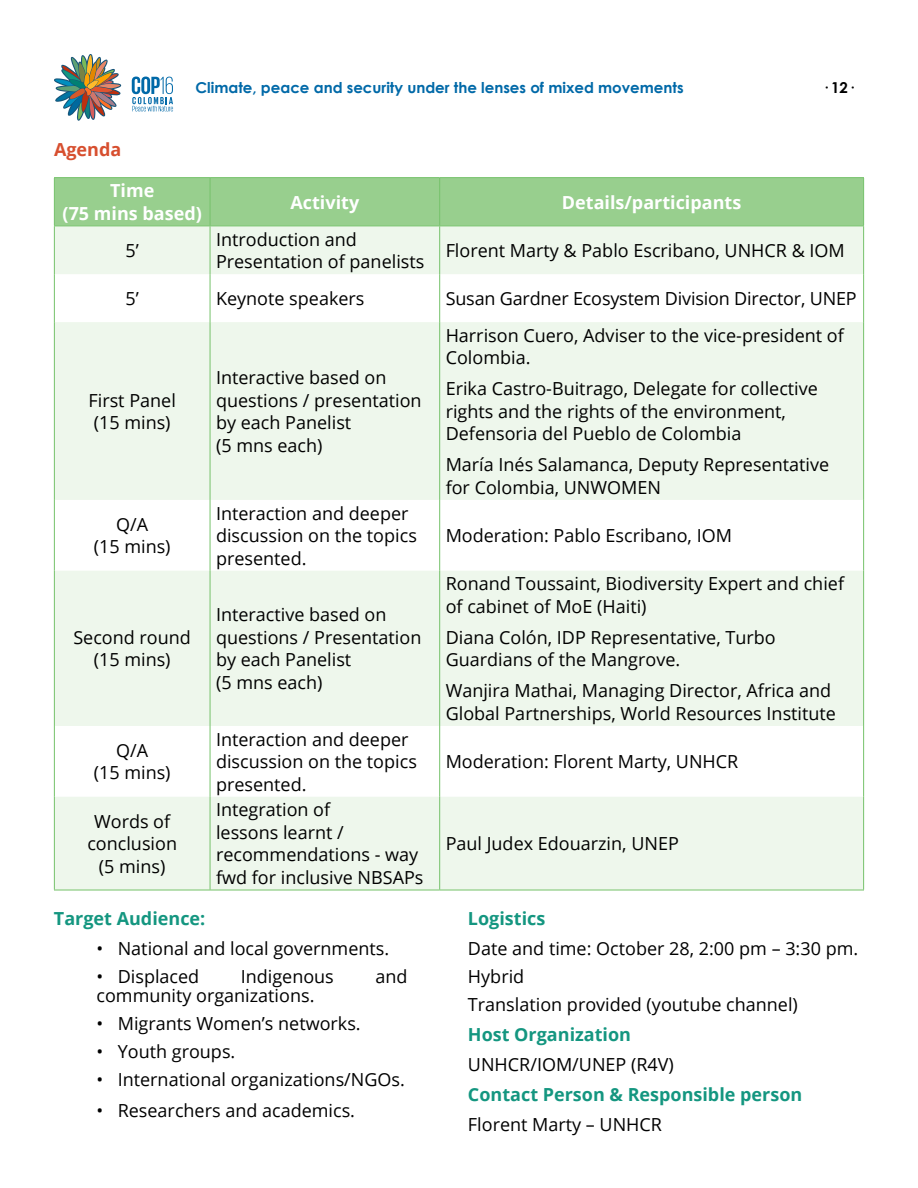
<style>
.page{position:relative;width:918px;height:1188px;background:#fff}
.page>*{position:absolute;margin:0;border:0;box-sizing:border-box;transform-origin:0 0}
.t1{font:18px/22.5px "Open Sans";color:#000}
.t2{font:700 18px "Open Sans";color:#149680}
.t3{font:700 18px/22.5px "Open Sans";color:#fff;text-align:center}
.t4{font:700 18px "Open Sans";color:#d74f2f}
.t5{font:700 15px "Century Gothic";color:#0069a8}
.t6{font:700 15px "Century Gothic";color:#000}
</style>
<div class="page">
<svg style="left:54px;top:54px;width:67px;height:67px"></svg>
<svg style="left:132px;top:77px;width:41px;height:34px"></svg>
<div style="left:55px;top:178px;width:808px;height:48px;background:#98cf8e"></div>
<svg style="left:55px;top:227px;width:808px;height:663px;fill:#eef7ec"></svg>
<hr style="left:54px;top:226px;width:1px;height:48px;background:#76c26b">
<hr style="left:863px;top:226px;width:1px;height:48px;background:#76c26b">
<hr style="left:54px;top:274px;width:1px;height:48px;background:#76c26b">
<hr style="left:863px;top:274px;width:1px;height:48px;background:#76c26b">
<hr style="left:54px;top:322px;width:1px;height:178px;background:#76c26b">
<hr style="left:863px;top:322px;width:1px;height:178px;background:#76c26b">
<hr style="left:54px;top:500px;width:1px;height:71px;background:#76c26b">
<hr style="left:863px;top:500px;width:1px;height:71px;background:#76c26b">
<hr style="left:54px;top:571px;width:1px;height:155px;background:#76c26b">
<hr style="left:863px;top:571px;width:1px;height:155px;background:#76c26b">
<hr style="left:54px;top:726px;width:1px;height:71px;background:#76c26b">
<hr style="left:863px;top:726px;width:1px;height:71px;background:#76c26b">
<hr style="left:54px;top:797px;width:1px;height:93px;background:#76c26b">
<hr style="left:863px;top:797px;width:1px;height:93px;background:#76c26b">
<hr style="left:54px;top:890px;width:156px;height:1px;background:#76c26b">
<hr style="left:440px;top:890px;width:424px;height:1px;background:#76c26b">
<hr style="left:210px;top:178px;width:1px;height:48px;background:#76c26b">
<hr style="left:439px;top:178px;width:1px;height:48px;background:#76c26b">
<hr style="left:210px;top:226px;width:1px;height:48px;background:#76c26b">
<hr style="left:439px;top:226px;width:1px;height:48px;background:#76c26b">
<hr style="left:210px;top:274px;width:1px;height:48px;background:#76c26b">
<hr style="left:439px;top:274px;width:1px;height:48px;background:#76c26b">
<hr style="left:210px;top:322px;width:1px;height:178px;background:#76c26b">
<hr style="left:439px;top:322px;width:1px;height:178px;background:#76c26b">
<hr style="left:210px;top:500px;width:1px;height:71px;background:#76c26b">
<hr style="left:439px;top:500px;width:1px;height:71px;background:#76c26b">
<hr style="left:210px;top:571px;width:1px;height:155px;background:#76c26b">
<hr style="left:439px;top:571px;width:1px;height:155px;background:#76c26b">
<hr style="left:210px;top:726px;width:1px;height:71px;background:#76c26b">
<hr style="left:439px;top:726px;width:1px;height:71px;background:#76c26b">
<hr style="left:210px;top:797px;width:1px;height:93px;background:#76c26b">
<hr style="left:439px;top:797px;width:1px;height:93px;background:#76c26b">
<hr style="left:210px;top:890px;width:230px;height:1px;background:#76c26b">
<hr style="left:54px;top:177px;width:156px;height:1px;background:#76c26b">
<hr style="left:54px;top:178px;width:1px;height:48px;background:#76c26b">
<hr style="left:210px;top:177px;width:230px;height:1px;background:#76c26b">
<hr style="left:440px;top:177px;width:424px;height:1px;background:#76c26b">
<hr style="left:863px;top:178px;width:1px;height:48px;background:#76c26b">
<hr style="left:54px;top:226px;width:156px;height:1px;background:#76c26b">
<hr style="left:210px;top:226px;width:230px;height:1px;background:#76c26b">
<hr style="left:440px;top:226px;width:424px;height:1px;background:#76c26b">
<p class="t5" style="left:196px;top:76px;width:490px">Climate, peace and security under the lenses of mixed movements</p>
<p class="t6" style="left:822px;top:76px;width:32px">· 12·</p>
<p class="t4" style="left:54px;top:136px;width:69px">Agenda</p>
<p class="t3" style="left:63px;top:179px;width:141px">Time<br>(75 mins based)</p>
<p class="t3" style="left:290px;top:190px;width:70px">Activity</p>
<p class="t3" style="left:562px;top:190px;width:181px">Details/participants</p>
<p class="t1" style="left:126px;top:239px;width:15px">5’</p>
<p class="t1" style="left:216px;top:227px;width:210px">Introduction and<br>Presentation of panelists</p>
<p class="t1" style="left:446px;top:239px;width:401px">Florent Marty &amp; Pablo Escribano, UNHCR &amp; IOM</p>
<p class="t1" style="left:126px;top:287px;width:15px">5’</p>
<p class="t1" style="left:216px;top:287px;width:150px">Keynote speakers</p>
<p class="t1" style="left:446px;top:287px;width:413px">Susan Gardner Ecosystem Division Director, UNEP</p>
<p class="t1" style="left:89px;top:388px;width:89px">First Panel (15 mins)</p>
<p class="t1" style="left:216px;top:366px;width:207px">Interactive based on questions / presentation by each Panelist<br>(5 mns each)</p>
<p class="t1" style="left:94px;top:513px;width:78px;text-align:center">Q/A<br>(15 mins)</p>
<p class="t1" style="left:216px;top:501px;width:202px">Interaction and deeper discussion on the topics presented.</p>
<p class="t1" style="left:73px;top:626px;width:119px;text-align:center">Second round (15 mins)</p>
<p class="t1" style="left:216px;top:603px;width:207px">Interactive based on questions / Presentation by each Panelist<br>(5 mns each)</p>
<p class="t1" style="left:94px;top:739px;width:78px;text-align:center">Q/A<br>(15 mins)</p>
<p class="t1" style="left:216px;top:727px;width:202px">Interaction and deeper discussion on the topics presented.</p>
<p class="t1" style="left:87px;top:810px;width:91px;text-align:center">Words of conclusion (5 mins)</p>
<p class="t1" style="left:216px;top:798px;width:209px">Integration of<br>lessons learnt / recommendations - way fwd for inclusive NBSAPs</p>
<p class="t2" style="left:54px;top:906px;width:153px">Target Audience:</p>
<p class="t1" style="left:96px;top:937px;width:294px">• National and local governments.</p>
<p class="t1" style="left:96px;top:965px;width:104px">• Displaced</p>
<p class="t1" style="left:241px;top:965px;width:95px">Indigenous</p>
<p class="t1" style="left:375px;top:965px;width:34px">and</p>
<p class="t1" style="left:96px;top:984px;width:220px">community organizations.</p>
<p class="t1" style="left:96px;top:1012px;width:266px">• Migrants Women’s networks.</p>
<p class="t1" style="left:96px;top:1040px;width:140px">• Youth groups.</p>
<p class="t1" style="left:96px;top:1068px;width:310px">• International organizations/NGOs.</p>
<p class="t1" style="left:96px;top:1099px;width:260px">• Researchers and academics.</p>
<p class="t1" style="left:446px;top:324px;width:400px">Harrison Cuero, Adviser to the vice-president of<br>Colombia.</p>
<p class="t1" style="left:446px;top:377px;width:374px">Erika Castro-Buitrago, Delegate for collective rights and the rights of the environment,<br>Defensoria del Pueblo de Colombia</p>
<p class="t1" style="left:446px;top:453px;width:385px">María Inés Salamanca, Deputy Representative for Colombia, UNWOMEN</p>
<p class="t1" style="left:446px;top:524px;width:288px">Moderation: Pablo Escribano, IOM</p>
<p class="t1" style="left:446px;top:572px;width:400px">Ronand Toussaint, Biodiversity Expert and chief of cabinet of MoE (Haiti)</p>
<p class="t1" style="left:446px;top:626px;width:332px">Diana Colón, IDP Representative, Turbo<br>Guardians of the Mangrove.</p>
<p class="t1" style="left:446px;top:679px;width:392px">Wanjira Mathai, Managing Director, Africa and<br>Global Partnerships, World Resources Institute</p>
<p class="t1" style="left:446px;top:750px;width:294px">Moderation: Florent Marty, UNHCR</p>
<p class="t1" style="left:446px;top:832px;width:235px">Paul Judex Edouarzin, UNEP</p>
<p class="t2" style="left:468px;top:906px;width:79px">Logistics</p>
<p class="t1" style="left:468px;top:934px;width:392px;line-height:28px">Date and time: October 28, 2:00 pm – 3:30 pm.<br>Hybrid<br>Translation provided (youtube channel)</p>
<p class="t2" style="left:468px;top:1022px;width:165px">Host Organization</p>
<p class="t1" style="left:468px;top:1053px;width:207px">UNHCR/IOM/UNEP (R4V)</p>
<p class="t2" style="left:468px;top:1082px;width:336px">Contact Person &amp; Responsible person</p>
<p class="t1" style="left:468px;top:1113px;width:196px">Florent Marty – UNHCR</p>
</div>
